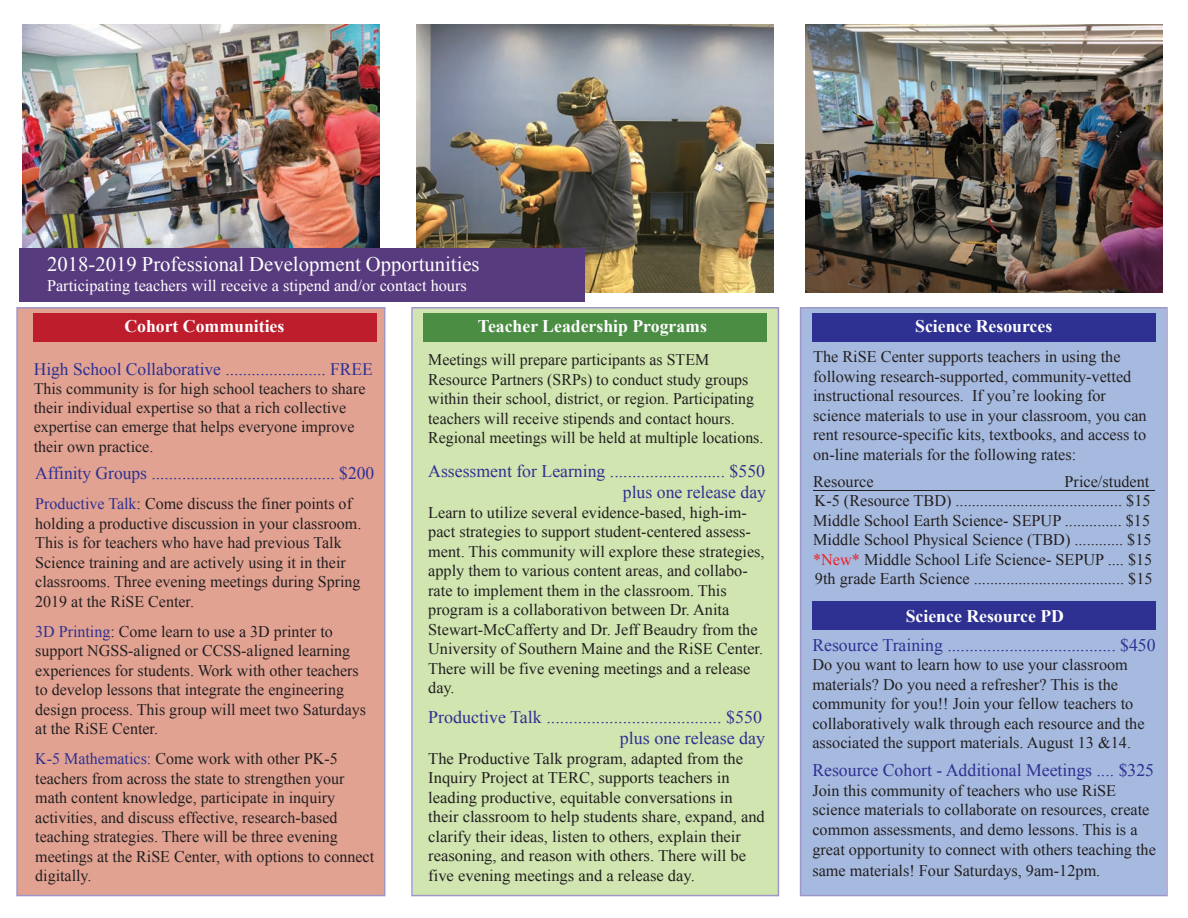
<style>
.page{position:relative;width:1188px;height:918px;background:#fff}
.page>*{position:absolute;margin:0;border:0;box-sizing:border-box;transform-origin:0 0}
.t1{font:20.7px "Times New Roman";color:#fff}
.t2{font:17.7px/21.3px "Times New Roman";color:#2e3092;text-align:right}
.t3{font:700 17.7px "Times New Roman";color:#fff}
.t4{font:17.4px "Times New Roman";color:#2e3092}
.t5{font:16.2px/19.5px "Times New Roman";color:#231f20}
.t6{font:16.2px "Times New Roman";color:#fff}
.t7{font:16.05px/19.2px "Times New Roman";color:#231f20}
.s1{color:#2e3092}
.s2{color:#ee1d23}
</style>
<div class="page">
<img style="left:417px;top:25px;width:357px;height:267px">
<img style="left:23px;top:25px;width:356px;height:223px">
<img style="left:805px;top:25px;width:357px;height:267px">
<div style="left:16px;top:307px;width:369px;height:589px;background:#e1a292"></div>
<div style="left:411px;top:307px;width:368px;height:589px;background:#d0e5b0"></div>
<div style="left:424px;top:313px;width:343px;height:29px;background:#4b8d43"></div>
<div style="left:800px;top:307px;width:368px;height:589px;background:#a6badf"></div>
<div style="left:812px;top:601px;width:343px;height:28px;background:#2e3092"></div>
<div style="left:812px;top:313px;width:343px;height:29px;background:#2e3092"></div>
<hr style="left:813px;top:490px;width:341px;height:1px;background:#231f20">
<div style="left:19px;top:248px;width:566px;height:53px;background:#583b7e"></div>
<div style="left:34px;top:313px;width:343px;height:29px;background:#be1d2c"></div>
<p class="t1" style="left:47px;top:252px;width:434px">2018-2019 Professional Development Opportunities</p>
<p class="t6" style="left:47px;top:276px;width:421px">Participating teachers will receive a stipend and/or contact hours</p>
<p class="t3" style="left:124px;top:316px;width:162px">Cohort Communities</p>
<p class="t3" style="left:478px;top:316px;width:231px">Teacher Leadership Programs</p>
<p class="t4" style="left:34px;top:359px;width:341px">High School Collaborative ....................... FREE</p>
<p class="t7" style="left:34px;top:379px;width:333px">This community is for high school teachers to share their individual expertise so that a rich collective expertise can emerge that helps everyone improve their own practice.</p>
<p class="t2" style="left:35px;top:462px;width:341px">Affinity Groups .......................................... $200</p>
<p class="t5" style="left:35px;top:494px;width:328px"><span class="s1">Productive Talk</span>: Come discuss the finer points of holding a productive discussion in your classroom.<br>This is for teachers who have had previous Talk Science training and are actively using it in their classrooms. Three evening meetings during Spring 2019 at the RiSE Center.</p>
<p class="t5" style="left:35px;top:621px;width:332px"><span class="s1">3D Printing</span>: Come learn to use a 3D printer to support NGSS-aligned or CCSS-aligned learning experiences for students. Work with other teachers to develop lessons that integrate the engineering design process. This group will meet two Saturdays at the RiSE Center.</p>
<p class="t5" style="left:35px;top:749px;width:340px"><span class="s1">K-5 Mathematics:</span> Come work with other PK-5 teachers from across the state to strengthen your math content knowledge, participate in inquiry activities, and discuss effective, research-based teaching strategies. There will be three evening meetings at the RiSE Center, with options to connect digitally.</p>
<p class="t5" style="left:428px;top:350px;width:337px">Meetings will prepare participants as STEM Resource Partners (SRPs) to conduct study groups within their school, district, or region. Participating teachers will receive stipends and contact hours.<br>Regional meetings will be held at multiple locations.</p>
<p class="t2" style="left:428px;top:460px;width:339px">Assessment for Learning .......................... $550 plus one release day</p>
<p class="t5" style="left:428px;top:502px;width:338px">Learn to utilize several evidence-based, high-im&shy;pact strategies to support student-centered assess&shy;ment. This community will explore these strategies, apply them to various content areas, and collabo&shy;rate to implement them in the classroom. This program is a collaborativon between Dr. Anita Stewart-McCafferty and Dr. Jeff Beaudry from the University of Southern Maine and the RiSE Center.<br>There will be five evening meetings and a release day.</p>
<p class="t2" style="left:428px;top:706px;width:338px">Productive Talk ....................................... $550 plus one release day</p>
<p class="t5" style="left:428px;top:748px;width:338px">The Productive Talk program, adapted from the Inquiry Project at TERC, supports teachers in leading productive, equitable conversations in their classroom to help students share, expand, and clarify their ideas, listen to others, explain their reasoning, and reason with others. There will be five evening meetings and a release day.</p>
<p class="t3" style="left:915px;top:316px;width:139px">Science Resources</p>
<p class="t5" style="left:813px;top:347px;width:335px">The RiSE Center supports teachers in using the following research-supported, community-vetted instructional resources. If you’re looking for science materials to use in your classroom, you can rent resource-specific kits, textbooks, and access to on-line materials for the following rates:</p>
<p class="t5" style="left:813px;top:471px;width:62px">Resource</p>
<p class="t5" style="left:813px;top:471px;width:341px;text-indent:251px">Price/student K-5 (Resource TBD) ......................................... $15<br>Middle School Earth Science- SEPUP .............. $15<br>Middle School Physical Science (TBD) ............ $15 <span class="s2">*New*</span> Middle School Life Science- SEPUP .... $15<br>9th grade Earth Science ..................................... $15</p>
<p class="t3" style="left:906px;top:606px;width:160px">Science Resource PD</p>
<p class="t2" style="left:812px;top:634px;width:345px">Resource Training ...................................... $450</p>
<p class="t5" style="left:812px;top:655px;width:334px">Do you want to learn how to use your classroom materials? Do you need a refresher? This is the community for you!! Join your fellow teachers to collaboratively walk through each resource and the associated the support materials. August 13 &amp;14.</p>
<p class="t2" style="left:812px;top:760px;width:343px">Resource Cohort - Additional Meetings .... $325</p>
<p class="t5" style="left:812px;top:781px;width:345px">Join this community of teachers who use RiSE science materials to collaborate on resources, create common assessments, and demo lessons. This is a great opportunity to connect with others teaching the</p>
<p class="t5" style="left:812px;top:860px;width:289px">same materials! Four Saturdays, 9am-12pm.</p>
</div>
